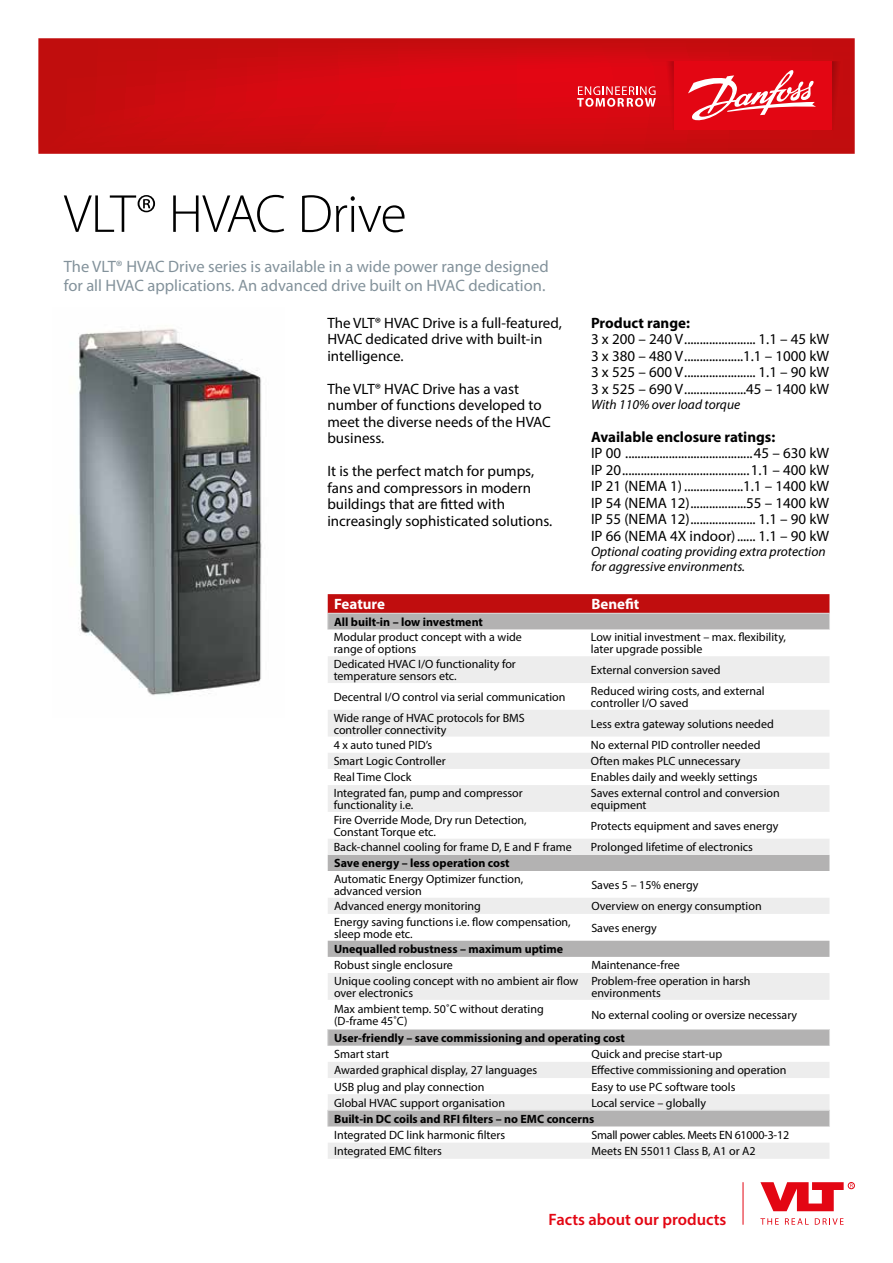
<style>
.page{position:relative;width:893px;height:1263px;background:#fff}
.page>*{position:absolute;margin:0;border:0;box-sizing:border-box;transform-origin:0 0}
.t1{font:300 54px "Myriad Pro";letter-spacing:-.015em;color:#000}
.t2{font:16.5px/19.5px "Myriad Pro";color:#83929b}
.t3{font:600 16.5px "Myriad Pro";color:#e30613}
.t4{font:15px/16.5px "Myriad Pro";color:#000}
.t5{font:700 15px "Myriad Pro";color:#000}
.t6{font:700 15px "Myriad Pro";color:#fff}
.t7{font:italic 13.5px/15px "Myriad Pro";color:#000}
.t8{font:12px/12px "Myriad Pro";color:#000}
.t9{font:700 12px "Myriad Pro";color:#000}
.t10{font:12px "Myriad Pro";letter-spacing:-.02em;color:#000}
</style>
<div class="page">
<img style="left:78px;top:328px;width:184px;height:368px">
<svg style="left:328px;top:656px;width:501px;height:503px"></svg>
<svg style="left:327px;top:594px;width:503px;height:35px;background:#bb5b5c"></svg>
<hr style="left:327px;top:1029px;width:258px;height:1px;background:#dadada">
<svg style="left:327px;top:1030px;width:1px;height:16px"></svg>
<hr style="left:585px;top:1029px;width:245px;height:1px;background:#dadada">
<svg style="left:829px;top:1030px;width:1px;height:16px"></svg>
<hr style="left:327px;top:1110px;width:258px;height:1px;background:#dadada">
<svg style="left:327px;top:1111px;width:1px;height:15px"></svg>
<hr style="left:585px;top:1110px;width:245px;height:1px;background:#dadada">
<svg style="left:829px;top:1111px;width:1px;height:15px"></svg>
<svg style="left:38px;top:38px;width:817px;height:116px;background:#cd0c11"></svg>
<svg style="left:832px;top:61px;width:12px;height:69px"></svg>
<div style="left:674px;top:61px;width:158px;height:69px;background:#e30613"></div>
<svg style="left:577px;top:61px;width:97px;height:69px;background:#dd1c26"></svg>
<svg style="left:688px;top:70px;width:128px;height:51px"></svg>
<div style="left:848px;top:1182px;width:7px;height:7px;border:1px solid #e30613;border-radius:50%"></div>
<svg style="left:760px;top:1182px;width:84px;height:29px"></svg>
<svg style="left:760px;top:1218px;width:19px;height:7px"></svg>
<svg style="left:785px;top:1218px;width:24px;height:7px"></svg>
<svg style="left:815px;top:1218px;width:28px;height:7px"></svg>
<hr style="left:743px;top:1182px;width:1px;height:43px;background:#e30613">
<h1 class="t1" style="left:64px;top:181px;width:344px">VLT® HVAC Drive</h1>
<h2 class="t2" style="left:64px;top:256px;width:486px">The VLT® HVAC Drive series is available in a wide power range designed for all HVAC applications. An advanced drive built on HVAC dedication.</h2>
<p class="t4" style="left:327px;top:314px;width:236px">The VLT® HVAC Drive is a full-featured,<br>HVAC dedicated drive with built-in intelligence.</p>
<p class="t4" style="left:327px;top:380px;width:225px">The VLT® HVAC Drive has a vast number of functions developed to meet the diverse needs of the HVAC business.</p>
<p class="t4" style="left:327px;top:463px;width:226px">It is the perfect match for pumps, fans and compressors in modern buildings that are fitted with increasingly sophisticated solutions.</p>
<p class="t5" style="left:591px;top:313px;width:100px">Product range:</p>
<p class="t4" style="left:591px;top:331px;width:240px;text-align:justify">3 x 200 – 240 V....................... 1.1 – 45 kW 3 x 380 – 480 V...................1.1 – 1000 kW 3 x 525 – 600 V....................... 1.1 – 90 kW 3 x 525 – 690 V....................45 – 1400 kW</p>
<p class="t7" style="left:591px;top:397px;width:151px">With 110% over load torque</p>
<p class="t5" style="left:591px;top:427px;width:186px">Available enclosure ratings:</p>
<p class="t4" style="left:591px;top:445px;width:240px;text-align:justify">IP 00 .........................................45 – 630 kW IP 20.........................................1.1 – 400 kW IP 21 (NEMA 1)...................1.1 – 1400 kW IP 54 (NEMA 12)..................55 – 1400 kW IP 55 (NEMA 12)..................... 1.1 – 90 kW IP 66 (NEMA 4X indoor)...... 1.1 – 90 kW</p>
<p class="t7" style="left:591px;top:544px;width:236px">Optional coating providing extra protection for aggressive environments.</p>
<p class="t6" style="left:334px;top:594px;width:52px">Feature</p>
<p class="t6" style="left:591px;top:594px;width:50px">Benefit</p>
<p class="t9" style="left:334px;top:614px;width:150px">All built-in – low investment</p>
<p class="t8" style="left:334px;top:631px;width:190px">Modular product concept with a wide range of options</p>
<p class="t8" style="left:591px;top:631px;width:196px">Low initial investment – max. flexibility, later upgrade possible</p>
<p class="t8" style="left:334px;top:658px;width:184px">Dedicated HVAC I/O functionality for temperature sensors etc.</p>
<p class="t8" style="left:591px;top:664px;width:131px">External conversion saved</p>
<p class="t8" style="left:334px;top:691px;width:233px">Decentral I/O control via serial communication</p>
<p class="t8" style="left:591px;top:685px;width:175px">Reduced wiring costs, and external controller I/O saved</p>
<p class="t8" style="left:334px;top:711px;width:193px">Wide range of HVAC protocols for BMS controller connectivity</p>
<p class="t8" style="left:591px;top:717px;width:184px">Less extra gateway solutions needed</p>
<p class="t8" style="left:334px;top:739px;width:100px">4 x auto tuned PID’s</p>
<p class="t8" style="left:591px;top:739px;width:171px">No external PID controller needed</p>
<p class="t8" style="left:334px;top:755px;width:113px">Smart Logic Controller</p>
<p class="t8" style="left:591px;top:755px;width:151px">Often makes PLC unnecessary</p>
<p class="t8" style="left:334px;top:771px;width:79px">Real Time Clock</p>
<p class="t8" style="left:591px;top:771px;width:168px">Enables daily and weekly settings</p>
<p class="t8" style="left:334px;top:787px;width:191px">Integrated fan, pump and compressor functionality i.e.</p>
<p class="t8" style="left:591px;top:787px;width:190px">Saves external control and conversion equipment</p>
<p class="t8" style="left:334px;top:813px;width:195px">Fire Override Mode, Dry run Detection,<br>Constant Torque etc.</p>
<p class="t8" style="left:591px;top:819px;width:189px">Protects equipment and saves energy</p>
<p class="t8" style="left:334px;top:841px;width:240px">Back-channel cooling for frame D, E and F frame</p>
<p class="t8" style="left:591px;top:841px;width:164px">Prolonged lifetime of electronics</p>
<p class="t9" style="left:334px;top:855px;width:177px">Save energy – less operation cost</p>
<p class="t8" style="left:334px;top:873px;width:191px">Automatic Energy Optimizer function, advanced version</p>
<p class="t8" style="left:591px;top:879px;width:109px">Saves 5 – 15% energy</p>
<p class="t8" style="left:334px;top:900px;width:148px">Advanced energy monitoring</p>
<p class="t8" style="left:591px;top:900px;width:172px">Overview on energy consumption</p>
<p class="t8" style="left:334px;top:915px;width:238px">Energy saving functions i.e. flow compensation, sleep mode etc.</p>
<p class="t8" style="left:591px;top:921px;width:67px">Saves energy</p>
<p class="t9" style="left:334px;top:941px;width:231px">Unequalled robustness – maximum uptime</p>
<p class="t8" style="left:334px;top:959px;width:120px">Robust single enclosure</p>
<p class="t8" style="left:591px;top:959px;width:90px">Maintenance-free</p>
<p class="t8" style="left:334px;top:975px;width:246px">Unique cooling concept with no ambient air flow over electronics</p>
<p class="t8" style="left:591px;top:975px;width:161px">Problem-free operation in harsh environments</p>
<p class="t8" style="left:334px;top:1003px;width:211px">Max ambient temp. 50˚C without derating (D-frame 45˚C)</p>
<p class="t8" style="left:591px;top:1009px;width:207px">No external cooling or oversize necessary</p>
<p class="t9" style="left:334px;top:1030px;width:292px">User-friendly – save commissioning and operating cost</p>
<p class="t8" style="left:334px;top:1048px;width:57px">Smart start</p>
<p class="t8" style="left:591px;top:1048px;width:132px">Quick and precise start-up</p>
<p class="t8" style="left:334px;top:1064px;width:205px">Awarded graphical display, 27 languages</p>
<p class="t8" style="left:591px;top:1064px;width:197px">Effective commissioning and operation</p>
<p class="t8" style="left:334px;top:1080px;width:152px">USB plug and play connection</p>
<p class="t8" style="left:591px;top:1080px;width:146px">Easy to use PC software tools</p>
<p class="t8" style="left:334px;top:1096px;width:172px">Global HVAC support organisation</p>
<p class="t8" style="left:591px;top:1096px;width:116px">Local service – globally</p>
<p class="t9" style="left:334px;top:1111px;width:262px">Built-in DC coils and RFI filters – no EMC concerns</p>
<p class="t8" style="left:334px;top:1129px;width:173px">Integrated DC link harmonic filters</p>
<p class="t10" style="left:591px;top:1127px;width:199px">Small power cables. Meets EN 61000-3-12</p>
<p class="t8" style="left:334px;top:1145px;width:109px">Integrated EMC filters</p>
<p class="t8" style="left:591px;top:1145px;width:166px">Meets EN 55011 Class B, A1 or A2</p>
<h2 class="t3" style="left:549px;top:1209px;width:179px">Facts about our products</h2>
</div>
